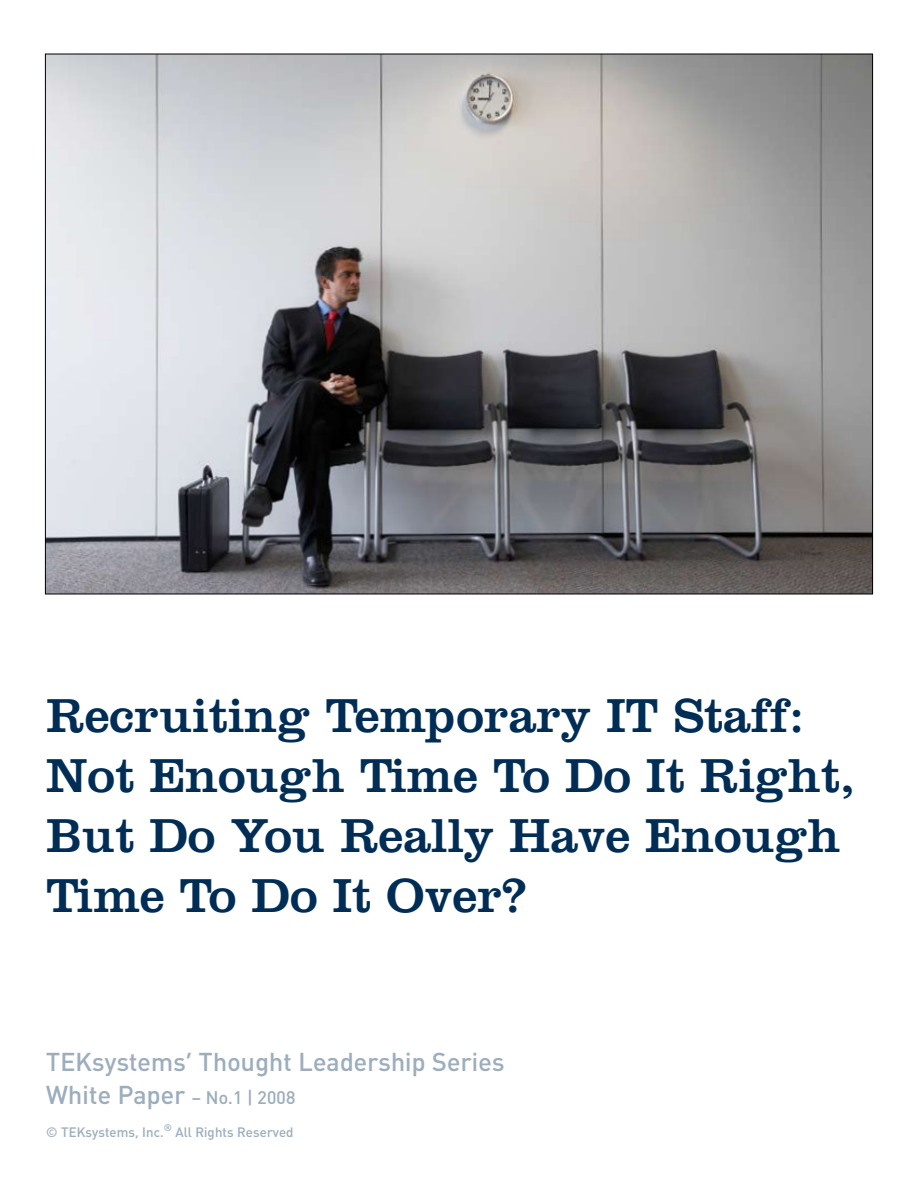
<style>
.page{position:relative;width:918px;height:1188px;background:#fff}
.page>*{position:absolute;margin:0;border:0;box-sizing:border-box;transform-origin:0 0}
.t1{font:49.5px/60px "Clarendon";color:#002d56}
.t2{font:500 25.5px/33px "TE Ksys DIN";letter-spacing:.01em;color:#9cadbd}
.t3{font:500 13.5px "TE Ksys DIN";letter-spacing:.01em;color:#9cadbd}
.s1{font-size:18px}
</style>
<div class="page">
<img style="left:47px;top:56px;width:824px;height:536px">
<p class="t1" style="left:46px;top:684px;width:810px">Recruiting Temporary IT Staff:<br>Not Enough Time To Do It Right,<br>But Do You Really Have Enough<br>Time To Do It Over?</p>
<p class="t2" style="left:46px;top:1044px;width:460px">TEKsystems’ Thought Leadership Series<br>White Paper <span class="s1">– No.1 | 2008</span></p>
<p class="t3" style="left:46px;top:1123px;width:249px">© TEKsystems, Inc.<sup>®</sup> All Rights Reserved</p>
</div>
